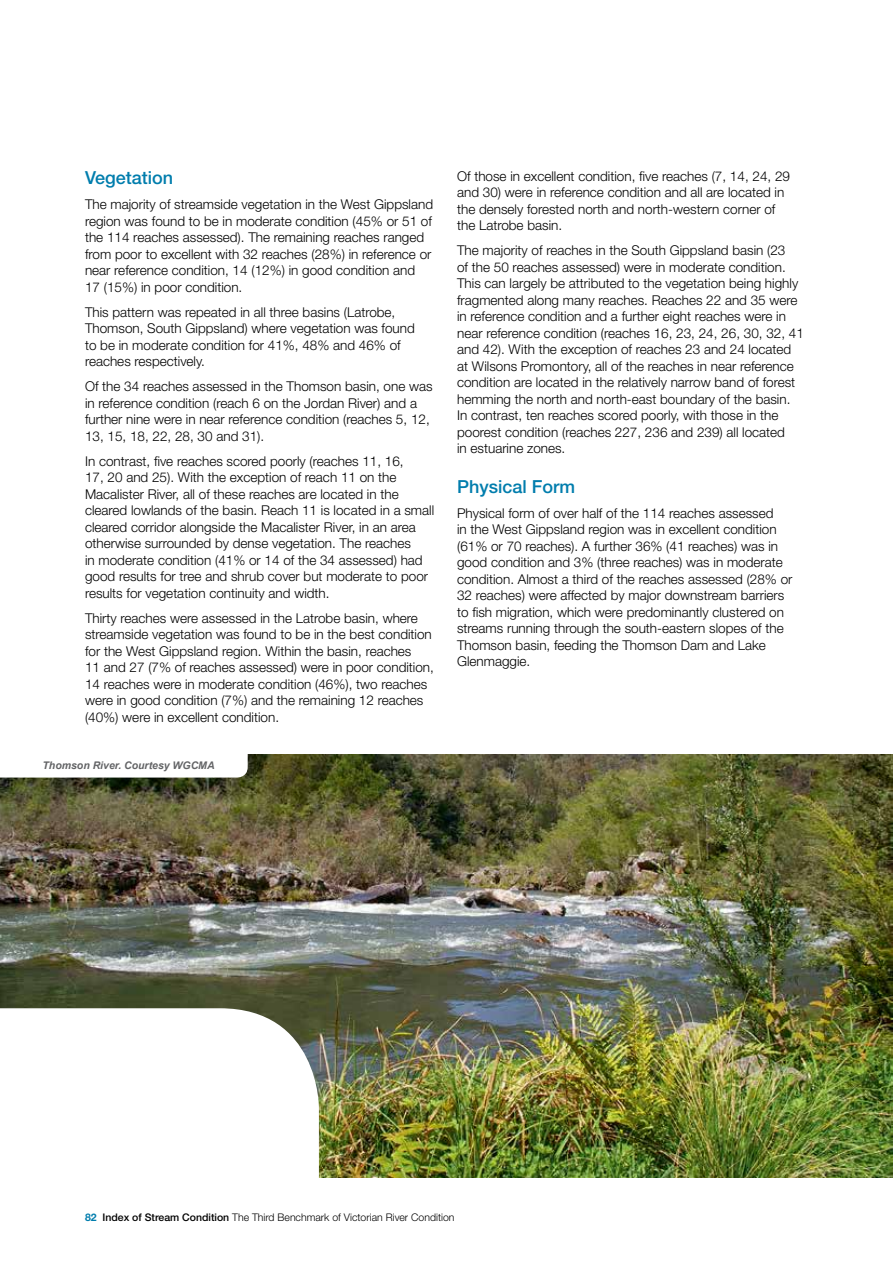
<style>
.page{position:relative;width:893px;height:1263px;background:#fff}
.page>*{position:absolute;margin:0;border:0;box-sizing:border-box;transform-origin:0 0}
.t1{font:500 18px "Helvetica Neue LT";color:#007dad}
.t2{font:300 13.5px/16.5px "Helvetica Neue LT";color:#000}
.t3{font:300 10.5px "Helvetica Neue LT";color:#000}
.t4{font:italic 700 10.5px "Arial";color:#636466}
.s1{font-weight:700;color:#007dad}
.s2{font-weight:500}
</style>
<div class="page">
<img style="left:0;top:754px;width:893px;height:424px">
<svg style="left:0;top:1008px;width:319px;height:170px"></svg>
<svg style="left:0;top:754px;width:248px;height:23px"></svg>
<h1 class="t1" style="left:85px;top:167px;width:90px">Vegetation</h1>
<p class="t2" style="left:85px;top:196px;width:350px">The majority of streamside vegetation in the West Gippsland region was found to be in moderate condition (45% or 51 of the 114 reaches assessed). The remaining reaches ranged from poor to excellent with 32 reaches (28%) in reference or near reference condition, 14 (12%) in good condition and 17 (15%) in poor condition.</p>
<p class="t2" style="left:85px;top:303px;width:331px">This pattern was repeated in all three basins (Latrobe, Thomson, South Gippsland) where vegetation was found to be in moderate condition for 41%, 48% and 46% of reaches respectively.</p>
<p class="t2" style="left:85px;top:378px;width:349px">Of the 34 reaches assessed in the Thomson basin, one was in reference condition (reach 6 on the Jordan River) and a further nine were in near reference condition (reaches 5, 12, 13, 15, 18, 22, 28, 30 and 31).</p>
<p class="t2" style="left:85px;top:452px;width:351px">In contrast, five reaches scored poorly (reaches 11, 16,<br>17, 20 and 25). With the exception of reach 11 on the Macalister River, all of these reaches are located in the cleared lowlands of the basin. Reach 11 is located in a small cleared corridor alongside the Macalister River, in an area otherwise surrounded by dense vegetation. The reaches<br>in moderate condition (41% or 14 of the 34 assessed) had good results for tree and shrub cover but moderate to poor results for vegetation continuity and width.</p>
<p class="t2" style="left:85px;top:609px;width:350px">Thirty reaches were assessed in the Latrobe basin, where streamside vegetation was found to be in the best condition for the West Gippsland region. Within the basin, reaches<br>11 and 27 (7% of reaches assessed) were in poor condition, 14 reaches were in moderate condition (46%), two reaches were in good condition (7%) and the remaining 12 reaches (40%) were in excellent condition.</p>
<p class="t4" style="left:43px;top:758px;width:174px">Thomson River. Courtesy WGCMA</p>
<p class="t2" style="left:457px;top:167px;width:334px">Of those in excellent condition, five reaches (7, 14, 24, 29 and 30) were in reference condition and all are located in the densely forested north and north-western corner of the Latrobe basin.</p>
<p class="t2" style="left:457px;top:242px;width:348px">The majority of reaches in the South Gippsland basin (23<br>of the 50 reaches assessed) were in moderate condition.<br>This can largely be attributed to the vegetation being highly fragmented along many reaches. Reaches 22 and 35 were in reference condition and a further eight reaches were in near reference condition (reaches 16, 23, 24, 26, 30, 32, 41 and 42). With the exception of reaches 23 and 24 located at Wilsons Promontory, all of the reaches in near reference condition are located in the relatively narrow band of forest hemming the north and north-east boundary of the basin.<br>In contrast, ten reaches scored poorly, with those in the poorest condition (reaches 227, 236 and 239) all located<br>in estuarine zones.</p>
<h1 class="t1" style="left:457px;top:476px;width:120px">Physical Form</h1>
<p class="t2" style="left:457px;top:504px;width:337px">Physical form of over half of the 114 reaches assessed<br>in the West Gippsland region was in excellent condition (61% or 70 reaches). A further 36% (41 reaches) was in good condition and 3% (three reaches) was in moderate condition. Almost a third of the reaches assessed (28% or 32 reaches) were affected by major downstream barriers to fish migration, which were predominantly clustered on streams running through the south-eastern slopes of the Thomson basin, feeding the Thomson Dam and Lake Glenmaggie.</p>
<p class="t3" style="left:85px;top:1211px;width:371px"><span class="s1">82</span> <span class="s2">Index of Stream Condition</span> The Third Benchmark of Victorian River Condition</p>
</div>
